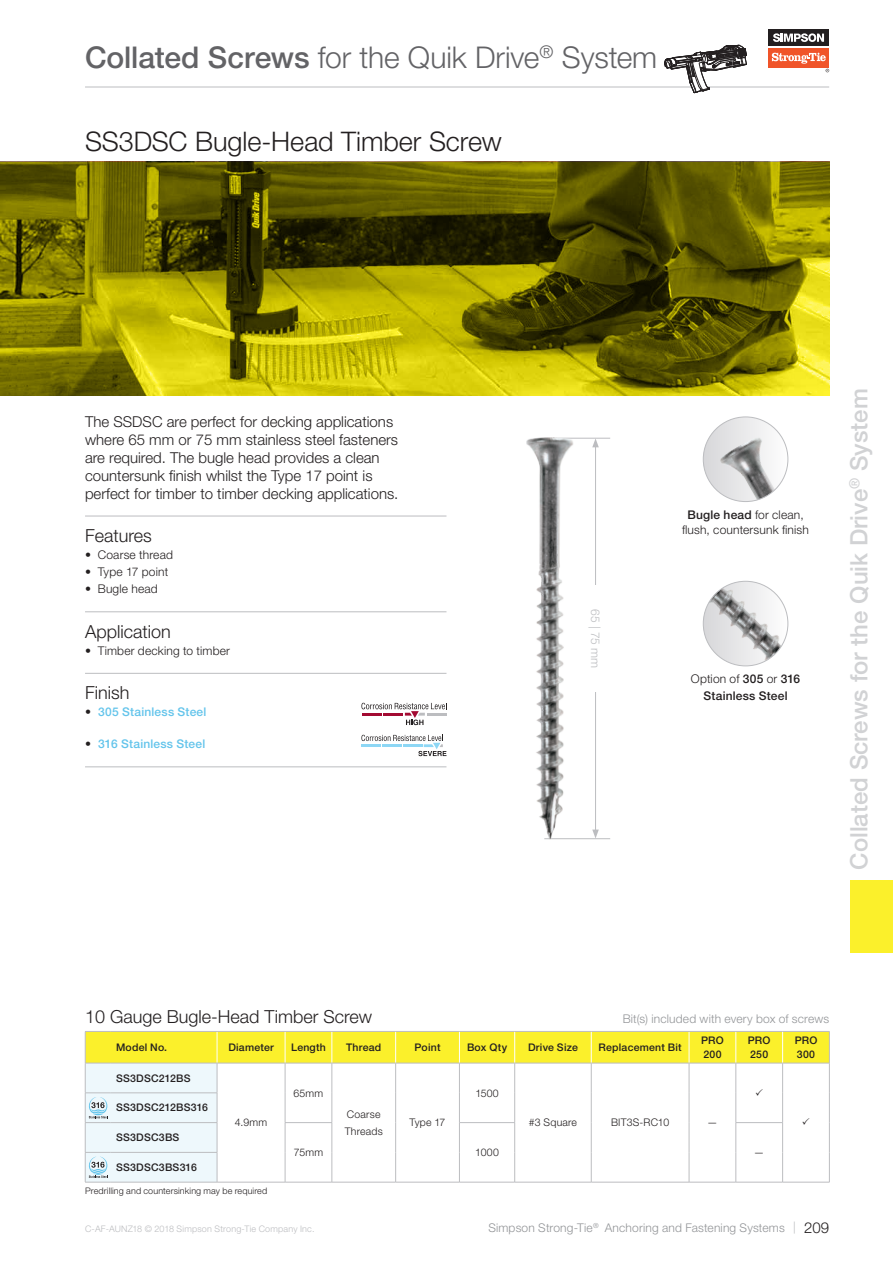
<style>
.page{position:relative;width:893px;height:1263px;background:#fff}
.page>*{position:absolute;margin:0;border:0;box-sizing:border-box;transform-origin:0 0}
.t1{font:300 30px "Helvetica Neue LT Std";letter-spacing:-.005em;color:#636366}
.t2{font:300 27px "Helvetica Neue LT Std";letter-spacing:-.005em;color:#231f20}
.t3{font:500 24px "Helvetica Neue LT Std";color:#d1d2d4}
.t4{font:300 18px "Helvetica Neue LT Std";color:#231f20}
.t5{font:300 15px/18px "Helvetica Neue LT Std";color:#231f20}
.t6{font:300 12px/15px "Helvetica Neue LT Std";letter-spacing:.015em;color:#231f20;text-align:center}
.t7{font:300 12px "Helvetica Neue LT Std";letter-spacing:.015em;color:#939598}
.t8{font:500 12px "Helvetica Neue LT Std";letter-spacing:.02em;color:#63c4eb}
.t9{font:500 12px/16.5px "Helvetica Neue LT Std";letter-spacing:.02em;color:#231f20;text-align:center}
.t10{font:300 12px "Helvetica Neue LT Std";color:#bcbdc0}
.t11{font:500 10.5px/13.5px "Helvetica Neue LT Std";letter-spacing:.02em;color:#231f20}
.t12{font:300 10.5px/16.5px "Helvetica Neue LT Std";letter-spacing:.02em;color:#231f20}
.t13{font:300 9px "Helvetica Neue LT Std";letter-spacing:.02em;color:#bcbdc0}
.t14{font:300 9px "Helvetica Neue LT Std";letter-spacing:.01em;color:#231f20}
.s1{font-weight:500}
.s2{font-weight:300;color:#231f20}
.s3{font-weight:300}
.s4{color:#bcbdc0}
.s5{font-size:15px;color:#231f20}
</style>
<div class="page">
<hr style="left:544px;top:438px;width:66px;height:1px;background:#bcbdc0">
<hr style="left:595px;top:445px;width:1px;height:387px;background:#bcbdc0">
<svg style="left:592px;top:438px;width:7px;height:9px"></svg>
<svg style="left:592px;top:829px;width:7px;height:9px"></svg>
<div style="left:591px;top:585px;width:9px;height:107px;background:#fff"></div>
<hr style="left:544px;top:838px;width:66px;height:1px;background:#bcbdc0">
<hr style="left:85px;top:516px;width:361px;height:1px;background:#bcbdc0">
<hr style="left:85px;top:611px;width:361px;height:1px;background:#bcbdc0">
<hr style="left:85px;top:673px;width:361px;height:1px;background:#bcbdc0">
<hr style="left:85px;top:767px;width:361px;height:1px;background:#bcbdc0">
<svg style="left:361px;top:703px;width:86px;height:22px"></svg>
<svg style="left:361px;top:735px;width:85px;height:21px"></svg>
<img style="left:0;top:162px;width:829px;height:233px">
<img style="left:526px;top:437px;width:48px;height:402px">
<img style="left:704px;top:582px;width:83px;height:83px">
<svg style="left:703px;top:417px;width:85px;height:85px;fill:#dfdfe1"></svg>
<img style="left:718px;top:434px;width:66px;height:68px">
<div style="left:768px;top:48px;width:61px;height:20px;background:#f05429"></div>
<div style="left:768px;top:30px;width:61px;height:16px;background:#231f20"></div>
<svg style="left:773px;top:33px;width:51px;height:9px"></svg>
<svg style="left:772px;top:53px;width:57px;height:19px"></svg>
<hr style="left:85px;top:87px;width:744px;height:1px;background:#bcbdc0">
<div style="left:850px;top:880px;width:43px;height:72px;background:#fbf02b"></div>
<svg style="left:664px;top:45px;width:83px;height:48px"></svg>
<svg style="left:85px;top:1031px;width:745px;height:152px"></svg>
<h1 class="t1" style="left:85px;top:39px;width:574px"><span class="s1">Collated Screws</span> for the Quik Drive<sup>®</sup> System</h1>
<h2 class="t2" style="left:85px;top:125px;width:418px">SS3DSC Bugle-Head Timber Screw</h2>
<p class="t5" style="left:85px;top:413px;width:315px">The SSDSC are perfect for decking applications where 65 mm or 75 mm stainless steel fasteners are required. The bugle head provides a clean countersunk finish whilst the Type 17 point is perfect for timber to timber decking applications.</p>
<p class="t4" style="left:85px;top:524px;width:68px">Features</p>
<p class="t6" style="left:85px;top:547px;width:89px">• Coarse thread</p>
<p class="t6" style="left:85px;top:564px;width:85px">• Type 17 point</p>
<p class="t6" style="left:85px;top:581px;width:74px">• Bugle head</p>
<p class="t4" style="left:85px;top:620px;width:87px">Application</p>
<p class="t6" style="left:85px;top:643px;width:147px">• Timber decking to timber</p>
<p class="t4" style="left:85px;top:682px;width:46px">Finish</p>
<p class="t8" style="left:85px;top:705px;width:123px"><span class="s2">•</span> 305 Stainless Steel</p>
<p class="t8" style="left:85px;top:737px;width:122px"><span class="s2">•</span> 316 Stainless Steel</p>
<p class="t10" style="left:603px;top:609px;width:61px;rotate:90deg">65 | 75 mm</p>
<p class="t6" style="left:682px;top:507px;width:128px"><span class="s1">Bugle head</span> for clean, flush, countersunk finish</p>
<p class="t9" style="left:691px;top:670px;width:111px"><span class="s3">Option of</span> 305 <span class="s3">or</span> 316<br>Stainless Steel</p>
<h3 class="t3" style="left:845px;top:870px;width:483px;rotate:-90deg">Collated Screws for the Quik Drive<sup>®</sup> System</h3>
<p class="t4" style="left:85px;top:1006px;width:289px">10 Gauge Bugle-Head Timber Screw</p>
<p class="t7" style="left:623px;top:1011px;width:208px">Bit(s) included with every box of screws</p>
<p class="t11" style="left:116px;top:1040px;width:53px">Model No.</p>
<p class="t11" style="left:228px;top:1040px;width:47px">Diameter</p>
<p class="t11" style="left:291px;top:1040px;width:36px">Length</p>
<p class="t11" style="left:346px;top:1040px;width:37px">Thread</p>
<p class="t11" style="left:415px;top:1040px;width:27px">Point</p>
<p class="t11" style="left:467px;top:1040px;width:42px">Box Qty</p>
<p class="t11" style="left:528px;top:1040px;width:51px">Drive Size</p>
<p class="t11" style="left:599px;top:1040px;width:85px">Replacement Bit</p>
<p class="t11" style="left:701px;top:1034px;width:24px">PRO<br>200</p>
<p class="t11" style="left:748px;top:1034px;width:24px">PRO<br>250</p>
<p class="t11" style="left:795px;top:1034px;width:24px">PRO<br>300</p>
<p class="t11" style="left:116px;top:1071px;width:76px">SS3DSC212BS</p>
<p class="t12" style="left:235px;top:1114px;width:34px">4.9mm</p>
<p class="t12" style="left:294px;top:1084px;width:31px">65mm</p>
<p class="t12" style="left:475px;top:1084px;width:25px">1500</p>
<p class="t11" style="left:116px;top:1101px;width:94px">SS3DSC212BS316</p>
<p class="t11" style="left:116px;top:1131px;width:65px">SS3DSC3BS</p>
<p class="t12" style="left:345px;top:1106px;width:39px">Coarse<br>Threads</p>
<p class="t12" style="left:410px;top:1114px;width:37px">Type 17</p>
<p class="t12" style="left:529px;top:1114px;width:50px">#3 Square</p>
<p class="t12" style="left:611px;top:1114px;width:60px">BIT3S-RC10</p>
<p class="t12" style="left:707px;top:1114px;width:12px">—</p>
<p class="t11" style="left:116px;top:1160px;width:82px">SS3DSC3BS316</p>
<p class="t14" style="left:85px;top:1185px;width:184px">Predrilling and countersinking may be required</p>
<p class="t12" style="left:294px;top:1144px;width:31px">75mm</p>
<p class="t12" style="left:475px;top:1144px;width:25px">1000</p>
<p class="t12" style="left:754px;top:1144px;width:12px">—</p>
<p class="t13" style="left:85px;top:1223px;width:231px">C-AF-AUNZ18 © 2018 Simpson Strong‑Tie Company Inc.</p>
<p class="t7" style="left:488px;top:1220px;width:342px">Simpson Strong‑Tie<sup>®</sup> Anchoring and Fastening Systems <span class="s4">|</span> <span class="s5">209</span></p>
</div>
